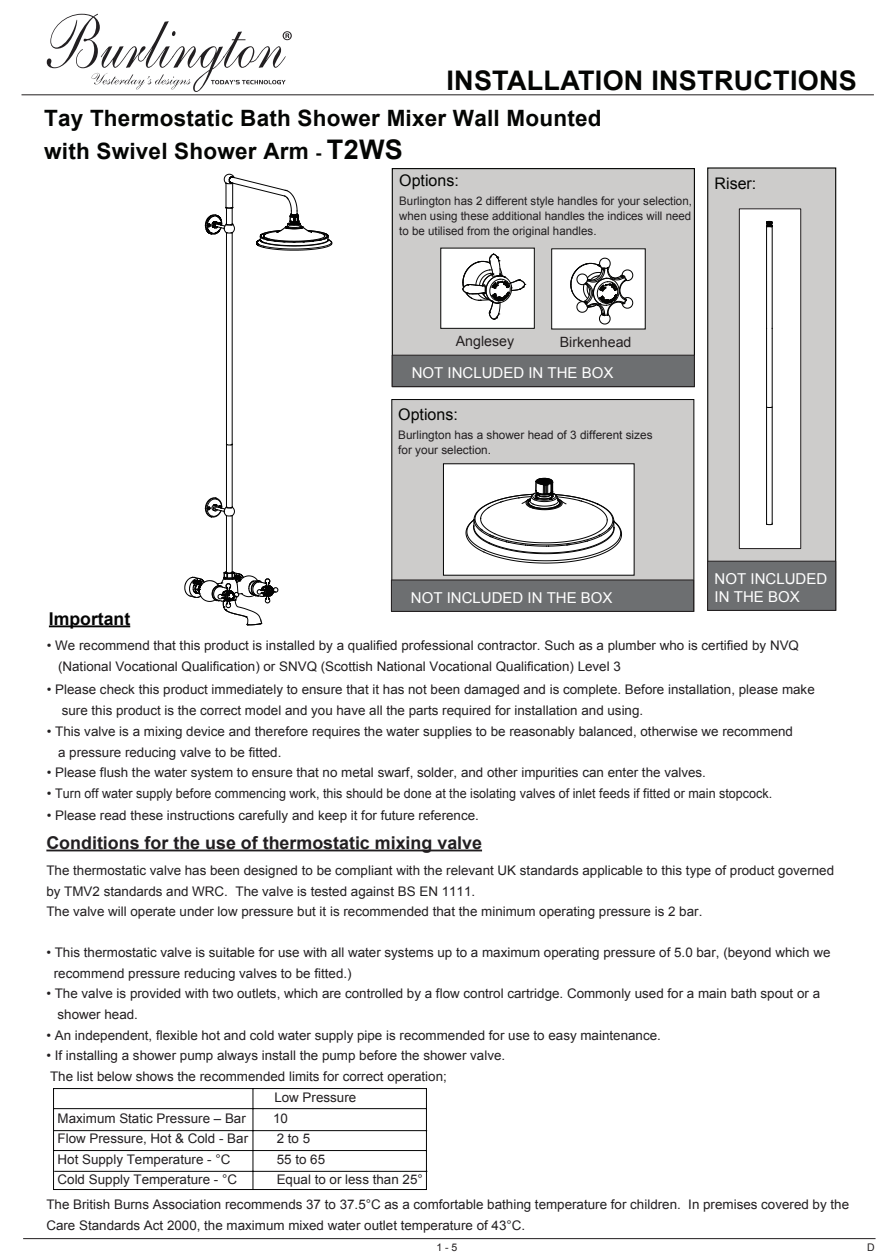
<style>
.page{position:relative;width:893px;height:1259px;background:#fff}
.page>*{position:absolute;margin:0;border:0;box-sizing:border-box;transform-origin:0 0}
.t1{font:700 27px "Arial";letter-spacing:.01em;color:#040503}
.t2{font:700 22.5px/33px "Arial";letter-spacing:.01em;color:#040503}
.t3{font:700 17.7px "Arial";color:#221f21}
.t4{font:700 17.7px "Arial";color:#040404}
.t5{font:16.05px "Arial";color:#040503}
.t6{font:15px/18px "Arial";color:#fff}
.t7{font:14.1px "Arial";color:#231f20}
.t8{font:13.2px/20.5px "Arial";color:#221f21}
.t9{font:11.7px/15px "Arial";color:#221f21}
.t10{font:10.5px "Arial";color:#231f20}
.s1{font-size:18px}
.s2{font-size:27px}
.s3{color:#231f20}
</style>
<div class="page">
<hr style="left:23px;top:1238px;width:852px;height:1px;background:#231f20">
<hr style="left:22px;top:94px;width:852px;height:1px;background:#231f20">
<svg style="left:47px;top:14px;width:245px;height:78px"></svg>
<svg style="left:393px;top:401px;width:299px;height:178px;background:#d2d1d0"></svg>
<div style="left:391px;top:399px;width:303px;height:213px;border:1px solid #030303"></div>
<svg style="left:465px;top:462px;width:157px;height:102px"></svg>
<div style="left:443px;top:463px;width:191px;height:112px;border:1px solid #030303"></div>
<div style="left:391px;top:579px;width:303px;height:33px;background:#6d6f71;border:1px solid #231f20"></div>
<hr style="left:46px;top:849px;width:436px;height:2px;background:#221f21">
<hr style="left:49px;top:625px;width:81px;height:2px;background:#040404">
<svg style="left:53px;top:1088px;width:375px;height:102px"></svg>
<svg style="left:205px;top:497px;width:30px;height:22px"></svg>
<hr style="left:232px;top:515px;width:1px;height:57px;background:#030303">
<hr style="left:226px;top:515px;width:1px;height:57px;background:#030303">
<hr style="left:226px;top:233px;width:1px;height:274px;background:#030303">
<hr style="left:232px;top:233px;width:1px;height:274px;background:#030303">
<svg style="left:205px;top:173px;width:128px;height:78px"></svg>
<svg style="left:184px;top:571px;width:95px;height:55px"></svg>
<div style="left:708px;top:168px;width:128px;height:442px;background:#cdcccb"></div>
<div style="left:707px;top:167px;width:129px;height:444px;border:1px solid #040503"></div>
<div style="left:707px;top:561px;width:129px;height:50px;background:#6d6f71;border:1px solid #231f20"></div>
<div style="left:741px;top:210px;width:58px;height:337px;background:#fff"></div>
<div style="left:739px;top:208px;width:62px;height:341px;border:1px solid #231f20"></div>
<svg style="left:227px;top:443px;width:6px;height:3px"></svg>
<div style="left:392px;top:169px;width:302px;height:217px;background:#cdcccb"></div>
<div style="left:392px;top:168px;width:303px;height:219px;border:1px solid #040503"></div>
<div style="left:392px;top:355px;width:303px;height:32px;background:#6d6f71;border:1px solid #231f20"></div>
<div style="left:552px;top:249px;width:93px;height:80px;background:#fff"></div>
<div style="left:441px;top:248px;width:93px;height:80px;background:#fff"></div>
<div style="left:440px;top:248px;width:95px;height:81px;border:1px solid #050504"></div>
<div style="left:551px;top:248px;width:95px;height:81px;border:1px solid #050504"></div>
<svg style="left:462px;top:253px;width:64px;height:67px"></svg>
<svg style="left:570px;top:257px;width:63px;height:68px"></svg>
<h1 class="t1" style="left:446px;top:61px;width:412px">INSTALLATION INSTRUCTIONS</h1>
<h2 class="t2" style="left:44px;top:102px;width:559px">Tay Thermostatic Bath Shower Mixer Wall Mounted with Swivel Shower Arm <span class="s1">-</span> <span class="s2">T2WS</span></h2>
<p class="t5" style="left:399px;top:169px;width:61px">Options:</p>
<p class="t9" style="left:399px;top:194px;width:294px;text-align:justify">Burlington has 2 different style handles for your selection, when using these additional handles the indices will need to be utilised from the original handles.</p>
<p class="t5" style="left:715px;top:173px;width:43px">Riser:</p>
<p class="t7" style="left:456px;top:332px;width:60px">Anglesey</p>
<p class="t7" style="left:560px;top:332px;width:73px">Birkenhead</p>
<p class="t6" style="left:412px;top:363px;width:203px">NOT INCLUDED IN THE BOX</p>
<p class="t5" style="left:398px;top:403px;width:61px">Options:</p>
<p class="t9" style="left:398px;top:427px;width:256px">Burlington has a shower head of 3 different sizes for your selection.</p>
<p class="t6" style="left:411px;top:588px;width:203px">NOT INCLUDED IN THE BOX</p>
<p class="t6" style="left:715px;top:569px;width:114px">NOT INCLUDED<br>IN THE BOX</p>
<h3 class="t4" style="left:49px;top:606px;width:83px">Important</h3>
<p class="t8" style="left:58px;top:635px;width:742px;text-indent:-11px">• We recommend that this product is installed by a qualified professional contractor. Such as a plumber who is certified by NVQ (National Vocational Qualification) or SNVQ (Scottish National Vocational Qualification) Level 3</p>
<p class="t8" style="left:62px;top:679px;width:754px;text-indent:-15px">• Please check this product immediately to ensure that it has not been damaged and is complete. Before installation, please make sure this product is the correct model and you have all the parts required for installation and using.</p>
<p class="t8" style="left:58px;top:721px;width:736px;text-indent:-11px">• This valve is a mixing device and therefore requires the water supplies to be reasonably balanced, otherwise we recommend a pressure reducing valve to be fitted.</p>
<p class="t8" style="left:47px;top:762px;width:661px">• Please flush the water system to ensure that no metal swarf, solder, and other impurities can enter the valves.</p>
<p class="t8" style="left:47px;top:783px;width:727px">• Turn off water supply before commencing work, this should be done at the isolating valves of inlet feeds if fitted or main stopcock.</p>
<p class="t8" style="left:47px;top:804px;width:434px">• Please read these instructions carefully and keep it for future reference.</p>
<h3 class="t3" style="left:46px;top:830px;width:437px">Conditions for the use of thermostatic mixing valve</h3>
<p class="t8" style="left:46px;top:860px;width:789px">The thermostatic valve has been designed to be compliant with the relevant UK standards applicable to this type of product governed by TMV2 standards and WRC. The valve is tested against BS EN 1111.<br>The valve will operate under low pressure but it is recommended that the minimum operating pressure is 2 bar.</p>
<p class="t8" style="left:54px;top:942px;width:778px;text-indent:-7px">• This thermostatic valve is suitable for use with all water systems up to a maximum operating pressure of 5.0 bar, (beyond which we recommend pressure reducing valves to be fitted.)</p>
<p class="t8" style="left:58px;top:982px;width:764px;line-height:21px;text-indent:-11px">• The valve is provided with two outlets, which are controlled by a flow control cartridge. Commonly used for a main bath spout or a <span class="s3">shower head</span>.</p>
<p class="t8" style="left:46px;top:1025px;width:616px">• An independent, flexible hot and cold water supply pipe is recommended for use to easy maintenance.</p>
<p class="t8" style="left:46px;top:1045px;width:460px">• If installing a shower pump always install the pump before the shower valve.</p>
<p class="t8" style="left:50px;top:1066px;width:398px">The list below shows the recommended limits for correct operation;</p>
<p class="t8" style="left:274px;top:1087px;width:83px">Low Pressure</p>
<p class="t8" style="left:58px;top:1107px;width:190px">Maximum Static Pressure – Bar</p>
<p class="t8" style="left:273px;top:1107px;width:16px">10</p>
<p class="t8" style="left:58px;top:1128px;width:192px">Flow Pressure, Hot &amp; Cold - Bar<br>Hot Supply Temperature - °C<br>Cold Supply Temperature - °C</p>
<p class="t8" style="left:277px;top:1128px;width:148px">2 to 5<br>55 to 65<br>Equal to or less than 25°</p>
<p class="t8" style="left:46px;top:1194px;width:804px">The British Burns Association recommends 37 to 37.5°C as a comfortable bathing temperature for children. In premises covered by the<br>Care Standards Act 2000, the maximum mixed water outlet temperature of 43°C.</p>
<p class="t10" style="left:436px;top:1239px;width:23px">1 - 5</p>
<p class="t10" style="left:867px;top:1240px;width:9px">D</p>
</div>
